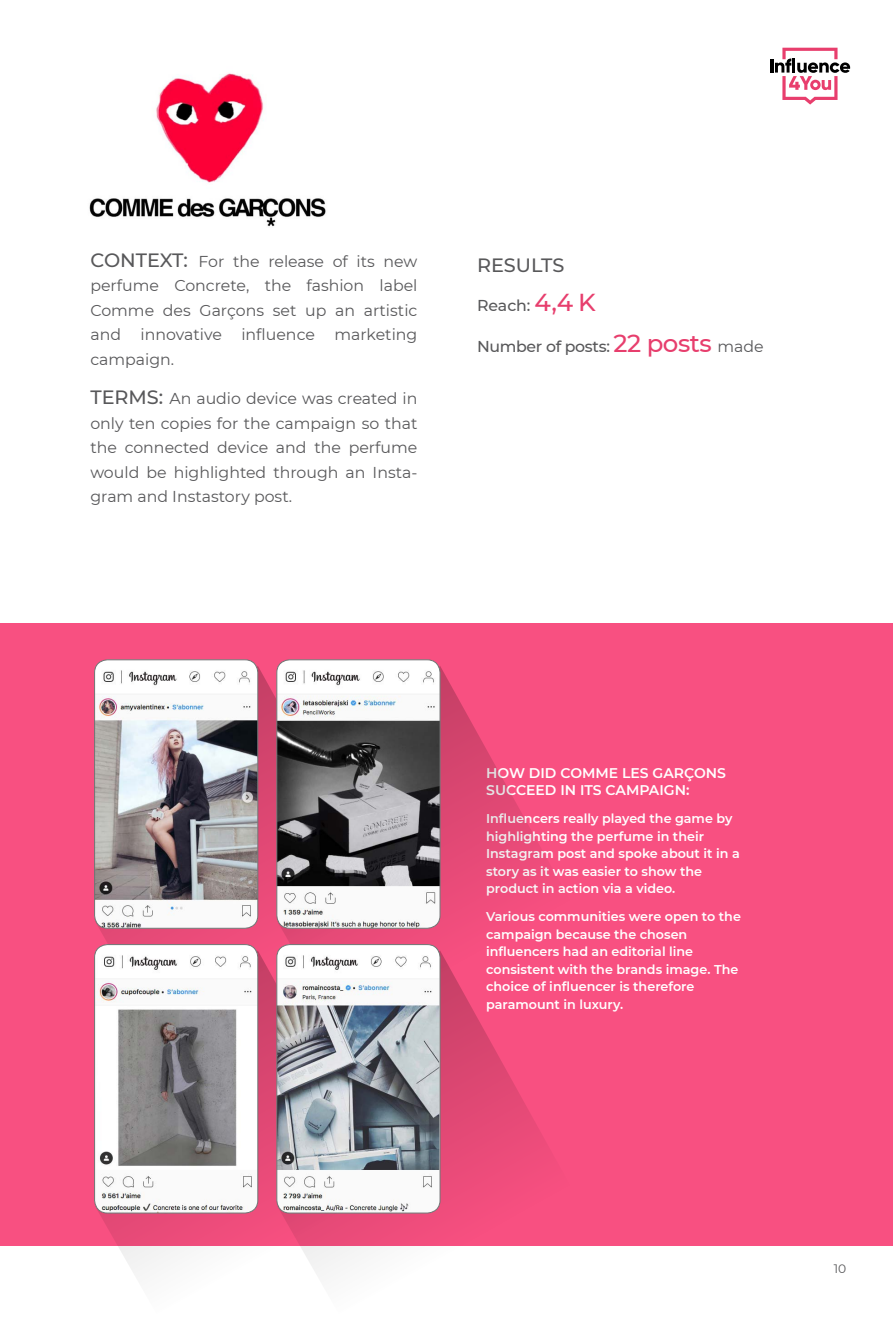
<style>
.page{position:relative;width:893px;height:1339px;background:#fff}
.page>*{position:absolute;margin:0;border:0;box-sizing:border-box;transform-origin:0 0}
.t1{font:500 19.25px "Montserrat";color:#58585a}
.t2{font:15.75px/24.5px "Montserrat";color:#58585a;text-align:justify}
.t3{font:500 15.75px "Montserrat";letter-spacing:-.02em;color:#58585a}
.t4{font:600 14px/17.5px "Montserrat";color:#fff}
.t5{font:600 12.78px/17.5px "Montserrat";color:#fff}
.t6{font:12.25px "Montserrat";color:#58585a}
.s1{font-weight:500;font-size:19.25px}
.s2{font-size:24.5px;color:#e73e6d}
.s3{font-weight:400}
</style>
<div class="page">
<hr style="left:770px;top:59px;width:3px;height:14px;background:#000">
<svg style="left:775px;top:48px;width:75px;height:57px"></svg>
<div style="left:0;top:623px;width:892px;height:622px;background:#f85081"></div>
<img style="left:89px;top:73px;width:237px;height:154px">
<svg style="left:99px;top:666px;width:178px;height:278px"></svg>
<img style="left:95px;top:660px;width:163px;height:268px">
<div style="left:94px;top:659px;width:164px;height:269px;border:1px solid #707172;border-radius:13px"></div>
<svg style="left:95px;top:951px;width:182px;height:322px"></svg>
<img style="left:95px;top:944px;width:163px;height:269px">
<div style="left:94px;top:944px;width:164px;height:269px;border:1px solid #707172;border-radius:13px"></div>
<svg style="left:281px;top:666px;width:264px;height:278px"></svg>
<img style="left:277px;top:660px;width:163px;height:268px">
<div style="left:276px;top:659px;width:164px;height:269px;border:1px solid #707172;border-radius:13px"></div>
<svg style="left:277px;top:950px;width:293px;height:324px"></svg>
<img style="left:277px;top:944px;width:162px;height:269px">
<div style="left:276px;top:944px;width:164px;height:269px;border:1px solid #707172;border-radius:13px"></div>
<p class="t2" style="left:90px;top:248px;width:328px"><span class="s1">CONTEXT:</span> For the release of its new perfume Concrete, the fashion label Comme des Garçons set up an artistic and innovative influence marketing campaign.</p>
<p class="t2" style="left:90px;top:386px;width:328px"><span class="s1">TERMS:</span> An audio device was created in only ten copies for the campaign so that the connected device and the perfume would be highlighted through an Insta&shy;gram and Instastory post.</p>
<h1 class="t1" style="left:477px;top:251px;width:89px">RESULTS</h1>
<p class="t3" style="left:477px;top:295px;width:120px">Reach: <span class="s2">4,4 K</span></p>
<p class="t3" style="left:477px;top:336px;width:288px">Number of posts: <span class="s2">22 posts</span> <span class="s3">made</span></p>
<p class="t4" style="left:486px;top:763px;width:241px">HOW DID COMME LES GARÇONS<br>SUCCEED IN ITS CAMPAIGN:</p>
<p class="t5" style="left:486px;top:809px;width:255px">Influencers really played the game by highlighting the perfume in their Instagram post and spoke about it in a story as it was easier to show the product in action via a video.</p>
<p class="t5" style="left:486px;top:907px;width:256px">Various communities were open to the campaign because the chosen influencers had an editorial line consistent with the brands image. The choice of influencer is therefore paramount in luxury.</p>
<p class="t6" style="left:833px;top:1260px;width:14px">10</p>
</div>
